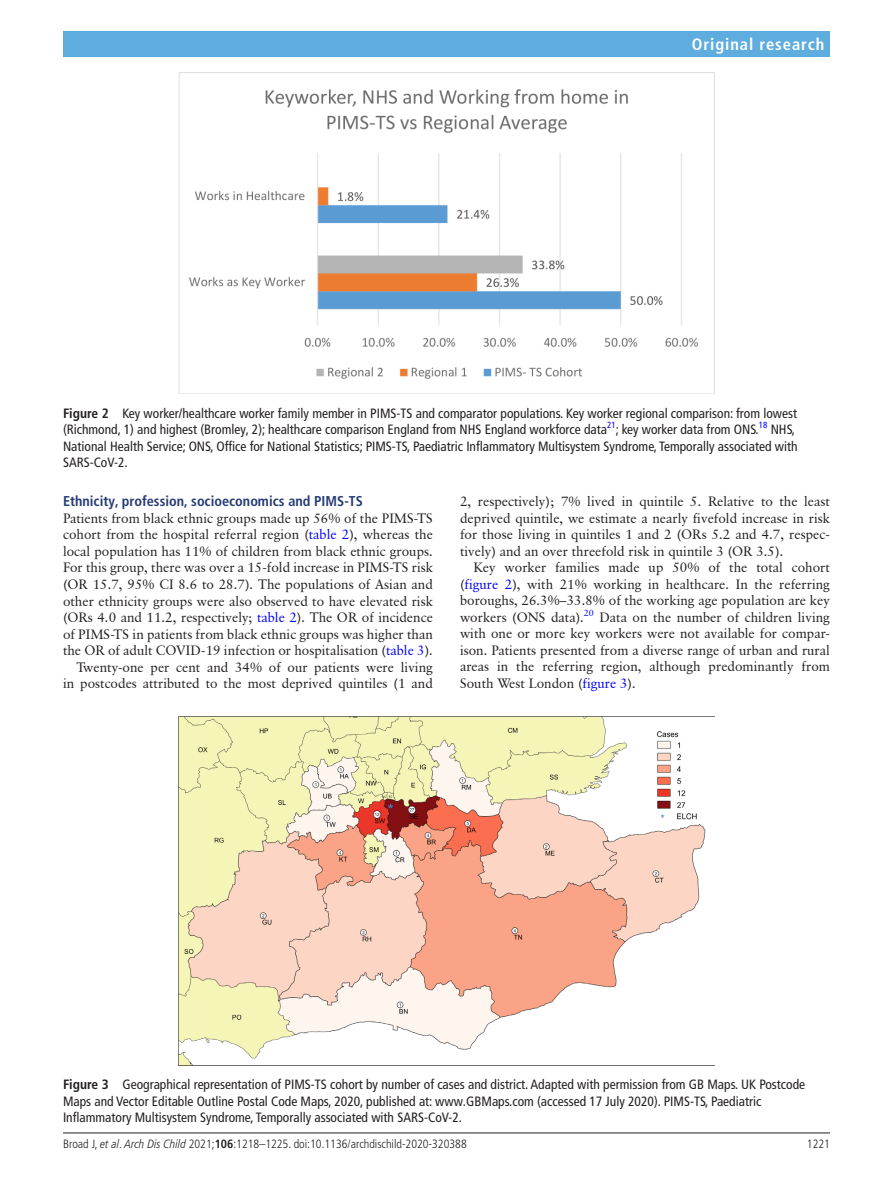
<style>
.page{position:relative;width:893px;height:1191px;background:#fff}
.page>*{position:absolute;margin:0;border:0;box-sizing:border-box;transform-origin:0 0}
.t1{font:700 condensed 16.5px "Frutiger LT Pro";letter-spacing:.055em;color:#fff}
.t2{font:700 condensed 14.25px "Frutiger LT Pro";color:#263c74}
.t3{font:13.5px/16.5px "Classical Garamond BT";color:#231f20;text-align:justify}
.t4{font:condensed 13.5px/16.5px "Frutiger LT Pro";color:#231f20}
.t5{font:300 condensed 12px "Frutiger LT Pro";color:#231f20}
.t6{font:condensed 9px "Frutiger LT Pro";color:#00f}
.s1{font-weight:700}
.s2{color:#00f}
.s3{font-style:italic}
</style>
<div class="page">
<hr style="left:63px;top:1132px;width:767px;height:1px;background:#231f20">
<div style="left:63px;top:31px;width:767px;height:25px;background:#5facdf"></div>
<img style="left:178px;top:72px;width:537px;height:322px">
<img style="left:178px;top:716px;width:537px;height:349px">
<p class="t1" style="left:692px;top:34px;width:134px">Original research</p>
<p class="t4" style="left:63px;top:405px;width:736px"><span class="s1">Figure 2</span> Key worker/healthcare worker family member in PIMS-TS and comparator populations. Key worker regional comparison: from lowest (Richmond, 1) and highest (Bromley, 2); healthcare comparison England from NHS England workforce data<sup>21</sup>; key worker data from ONS.</p>
<p class="t6" style="left:759px;top:420px;width:10px">18</p>
<p class="t4" style="left:63px;top:421px;width:736px;text-indent:708px">NHS,<br>National Health Service; ONS, Office for National Statistics; PIMS-TS, Paediatric Inflammatory Multisystem Syndrome, Temporally associated with<br>SARS-CoV-2.</p>
<p class="t2" style="left:63px;top:493px;width:301px">Ethnicity, profession, socioeconomics and PIMS-TS</p>
<p class="t3" style="left:63px;top:510px;width:371px;text-align:right">Patients from black ethnic groups made up 56% of the PIMS-TS cohort from the hospital referral region (<span class="s2">table 2</span>), whereas the local population has 11% of children from black ethnic groups.<br>For this group, there was over a 15-fold increase in PIMS-TS risk (OR 15.7, 95% CI 8.6 to 28.7). The populations of Asian and other ethnicity groups were also observed to have elevated risk (ORs 4.0 and 11.2, respectively; <span class="s2">table 2</span>). The OR of incidence of PIMS-TS in patients from black ethnic groups was higher than the OR of adult COVID-19 infection or hospitalisation (<span class="s2">table 3</span>).<br>Twenty-one per cent and 34% of our patients were living in postcodes attributed to the most deprived quintiles (1 and</p>
<p class="t3" style="left:460px;top:493px;width:371px">2, respectively); 7% lived in quintile 5. Relative to the least deprived quintile, we estimate a nearly fivefold increase in risk for those living in quintiles 1 and 2 (ORs 5.2 and 4.7, respec&shy;tively) and an over threefold risk in quintile 3 (OR 3.5).</p>
<p class="t3" style="left:460px;top:559px;width:371px;text-indent:14px">Key worker families made up 50% of the total cohort (<span class="s2">figure 2</span>), with 21% working in healthcare. In the referring boroughs, 26.3%–33.8% of the working age population are key workers (ONS data).<sup>20</sup> Data on the number of children living with one or more key workers were not available for compar&shy;ison. Patients presented from a diverse range of urban and rural areas in the referring region, although predominantly from South West London (<span class="s2">figure 3</span>).</p>
<p class="t4" style="left:63px;top:1076px;width:744px"><span class="s1">Figure 3</span> Geographical representation of PIMS-TS cohort by number of cases and district. Adapted with permission from GB Maps. UK Postcode<br>Maps and Vector Editable Outline Postal Code Maps, 2020, published at: www.GBMaps.com (accessed 17 July 2020). PIMS-TS, Paediatric<br>Inflammatory Multisystem Syndrome, Temporally associated with SARS-CoV-2.</p>
<p class="t5" style="left:63px;top:1136px;width:405px">Broad J, <span class="s3">et al</span>. <span class="s3">Arch Dis Child</span> 2021;<span class="s1">106</span>:1218–1225. doi:10.1136/archdischild-2020-320388</p>
<p class="t5" style="left:807px;top:1136px;width:25px">1221</p>
</div>
